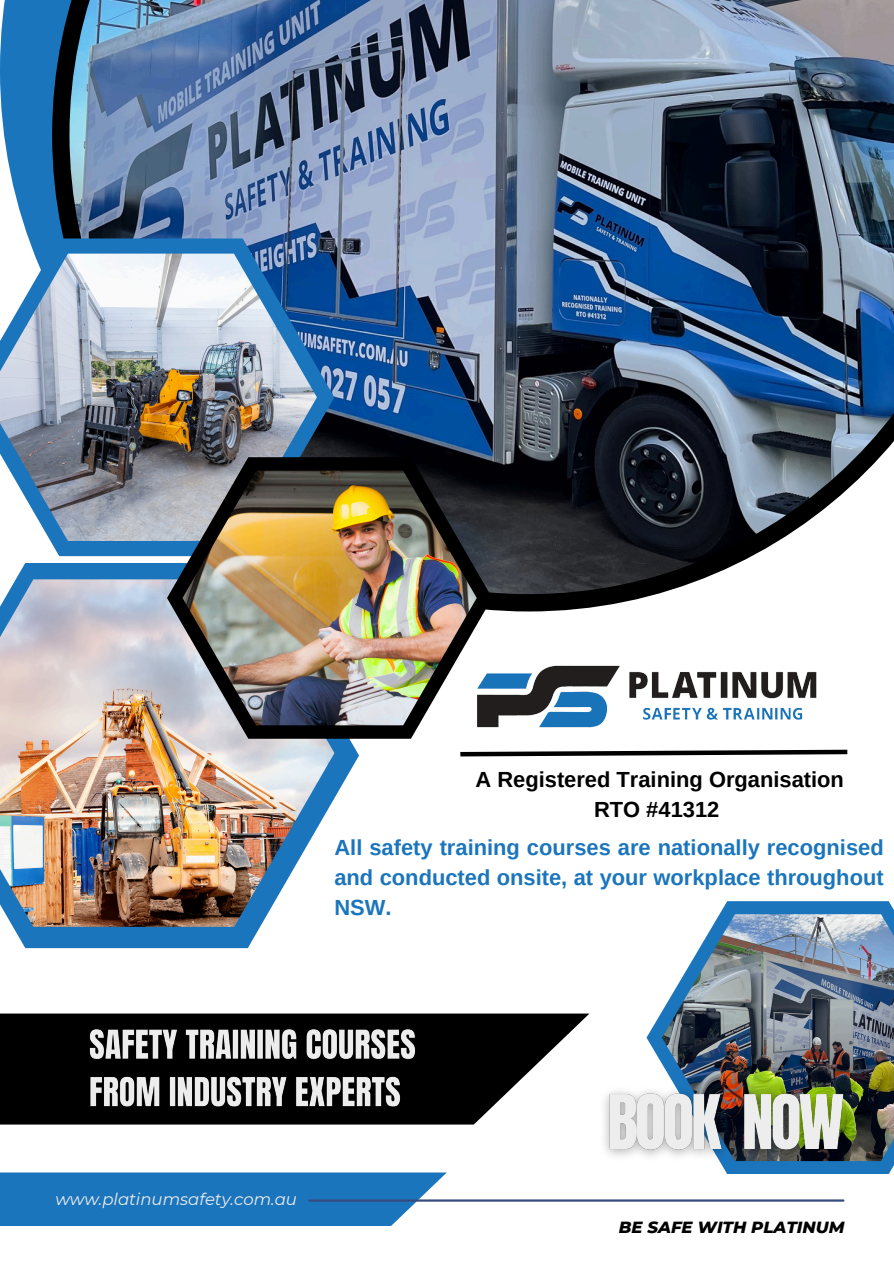
<style>
.page{position:relative;width:894px;height:1264px;background:#fff}
.page>*{position:absolute;margin:0;border:0;box-sizing:border-box;transform-origin:0 0}
.t1{font:700 21.9px/30.3px "Arimo";color:#1b75bc;text-align:justify}
.t2{font:700 21.9px/30.3px "Arimo";color:#000;text-align:center}
.t3{font:italic 16.5px "Montserrat";color:#ededed}
.t4{font:italic 800 16.5px "Montserrat";color:#000}
</style>
<div class="page">
<svg style="left:0;top:0;width:52px;height:238px;background:#3a87c5"></svg>
<img style="left:52px;top:0;width:841px;height:611px">
<svg style="left:28px;top:238px;width:306px;height:318px;background:#2d6da8"></svg>
<img style="left:0;top:254px;width:317px;height:287px">
<svg style="left:12px;top:563px;width:347px;height:385px;fill:#1b75bc"></svg>
<img style="left:0;top:579px;width:334px;height:347px">
<svg style="left:167px;top:457px;width:325px;height:281px;background:#565a60"></svg>
<img style="left:182px;top:470px;width:294px;height:255px">
<svg style="left:460px;top:749px;width:388px;height:8px"></svg>
<img style="left:460px;top:653px;width:357px;height:85px">
<svg style="left:0;top:1172px;width:446px;height:54px;background:#297dc0"></svg>
<hr style="left:309px;top:1199px;width:534px;height:2px;background:#374b80">
<svg style="left:646px;top:901px;width:247px;height:273px"></svg>
<img style="left:661px;top:914px;width:232px;height:247px">
<svg style="left:0;top:1013px;width:589px;height:111px;fill:#000"></svg>
<img style="left:80px;top:1020px;width:345px;height:98px">
<img style="left:566px;top:1076px;width:294px;height:93px">
<p class="t2" style="left:475px;top:764px;width:370px">A Registered Training Organisation<br>RTO #41312</p>
<h3 class="t1" style="left:334px;top:831px;width:550px">All safety training courses are nationally recognised and conducted onsite, at your workplace throughout NSW.</h3>
<p class="t3" style="left:55px;top:1189px;width:243px">www.platinumsafety.com.au</p>
<h4 class="t4" style="left:618px;top:1217px;width:227px">BE SAFE WITH PLATINUM</h4>
</div>
